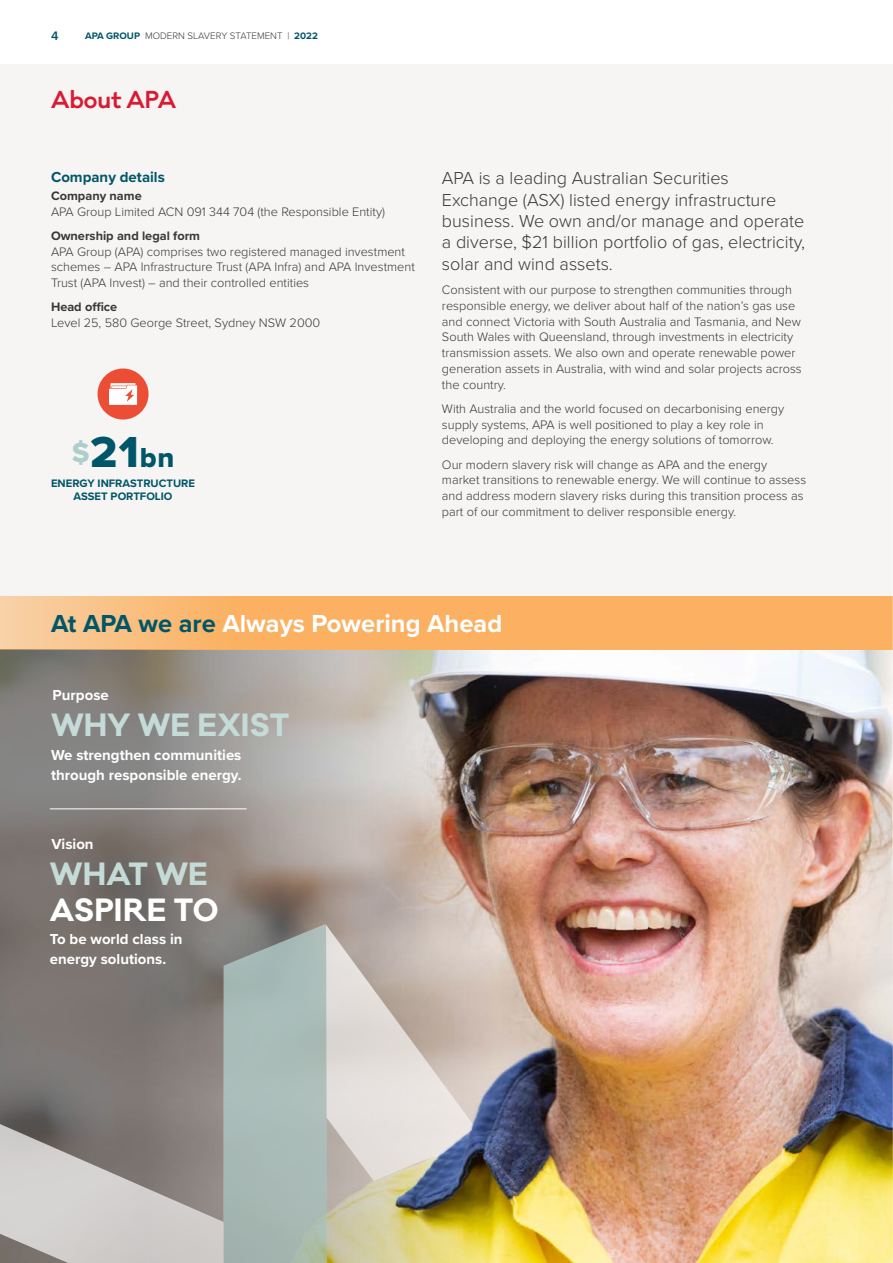
<style>
.page{position:relative;width:893px;height:1263px;background:#fff}
.page>*{position:absolute;margin:0;border:0;box-sizing:border-box;transform-origin:0 0}
.t1{font:45px "Proxima Nova Extrabld";color:#005668}
.t2{font:700 29.55px "Galano Classic";color:#c5dbd8}
.t3{font:700 29.55px "Galano Classic";letter-spacing:.01em;color:#fff}
.t4{font:700 25.5px "Proxima Nova";color:#fff}
.t5{font:600 22.5px "Galano Classic";color:#da1a32}
.t6{font:300 18px/21.3px "Proxima Nova";color:#383839}
.t7{font:700 15px/20.1px "Proxima Nova";color:#fff}
.t8{font:700 15px "Proxima Nova";color:#005668}
.t9{font:300 12.75px/15.8px "Proxima Nova";color:#383839}
.t10{font:700 12.75px "Proxima Nova";color:#383839}
.t11{font:600 12.75px "Proxima Nova";color:#005668}
.t12{font:700 11.25px/12.8px "Proxima Nova";color:#005668;text-align:center}
.t13{font:300 9.75px "Proxima Nova";color:#383839}
.s1{font-weight:700;color:#005668}
.s2{font-size:28.5px;color:#adcfcb}
.s3{font-size:28.5px}
.s4{color:#005668}
</style>
<div class="page">
<div style="left:0;top:64px;width:893px;height:1199px;background:#f6f5f4"></div>
<img style="left:493px;top:649px;width:399px;height:614px">
<svg style="left:0;top:649px;width:493px;height:262px;background:#9b938d"></svg>
<svg style="left:0;top:911px;width:541px;height:352px;background:#a59d98"></svg>
<svg style="left:224px;top:924px;width:103px;height:339px;background:#a6b6b2"></svg>
<hr style="left:50px;top:808px;width:197px;height:1px;background:#fff">
<svg style="left:0;top:596px;width:892px;height:53px;background:#fab56a"></svg>
<div style="left:98px;top:368px;width:51px;height:51px;background:#eb4e34;border-radius:50%"></div>
<svg style="left:109px;top:383px;width:28px;height:22px"></svg>
<img style="left:493px;top:1093px;width:74px;height:170px">
<img style="left:367px;top:1093px;width:126px;height:170px">
<img style="left:892px;top:596px;width:1px;height:667px">
<p class="t11" style="left:51px;top:26px;width:9px">4</p>
<p class="t13" style="left:85px;top:28px;width:234px"><span class="s1">APA GROUP</span> MODERN SLAVERY STATEMENT | <span class="s1">2022</span></p>
<h3 class="t5" style="left:51px;top:84px;width:127px">About APA</h3>
<p class="t8" style="left:51px;top:166px;width:115px">Company details</p>
<p class="t10" style="left:51px;top:186px;width:92px">Company name</p>
<p class="t9" style="left:51px;top:203px;width:336px">APA Group Limited ACN 091 344 704 (the Responsible Entity)</p>
<p class="t10" style="left:51px;top:226px;width:151px">Ownership and legal form</p>
<p class="t9" style="left:51px;top:243px;width:365px">APA Group (APA) comprises two registered managed investment schemes – APA Infrastructure Trust (APA Infra) and APA Investment<br>Trust (APA Invest) – and their controlled entities</p>
<p class="t10" style="left:51px;top:298px;width:68px">Head office</p>
<p class="t9" style="left:51px;top:314px;width:271px">Level 25, 580 George Street, Sydney NSW 2000</p>
<h1 class="t1" style="left:72px;top:418px;width:104px"><span class="s2">$</span>21<span class="s3">bn</span></h1>
<p class="t12" style="left:51px;top:477px;width:146px">ENERGY INFRASTRUCTURE<br>ASSET PORTFOLIO</p>
<h3 class="t6" style="left:442px;top:167px;width:365px">APA is a leading Australian Securities Exchange (ASX) listed energy infrastructure business. We own and/or manage and operate a diverse, $21 billion portfolio of gas, electricity, solar and wind assets.</h3>
<p class="t9" style="left:442px;top:281px;width:361px">Consistent with our purpose to strengthen communities through responsible energy, we deliver about half of the nation’s gas use and connect Victoria with South Australia and Tasmania, and New South Wales with Queensland, through investments in electricity transmission assets. We also own and operate renewable power generation assets in Australia, with wind and solar projects across the country.</p>
<p class="t9" style="left:442px;top:400px;width:344px">With Australia and the world focused on decarbonising energy supply systems, APA is well positioned to play a key role in developing and deploying the energy solutions of tomorrow.</p>
<p class="t9" style="left:442px;top:456px;width:366px">Our modern slavery risk will change as APA and the energy market transitions to renewable energy. We will continue to assess and address modern slavery risks during this transition process as part of our commitment to deliver responsible energy.</p>
<h3 class="t4" style="left:51px;top:605px;width:453px"><span class="s4">At APA we are</span> Always Powering Ahead</h3>
<p class="t7" style="left:53px;top:684px;width:58px">Purpose</p>
<h2 class="t2" style="left:51px;top:705px;width:240px">WHY WE EXIST</h2>
<p class="t7" style="left:51px;top:745px;width:192px">We strengthen communities through responsible energy.</p>
<p class="t7" style="left:51px;top:834px;width:44px">Vision</p>
<h2 class="t2" style="left:50px;top:854px;width:159px">WHAT WE</h2>
<h2 class="t3" style="left:50px;top:890px;width:170px">ASPIRE TO</h2>
<p class="t7" style="left:50px;top:928px;width:134px">To be world class in energy solutions.</p>
</div>
